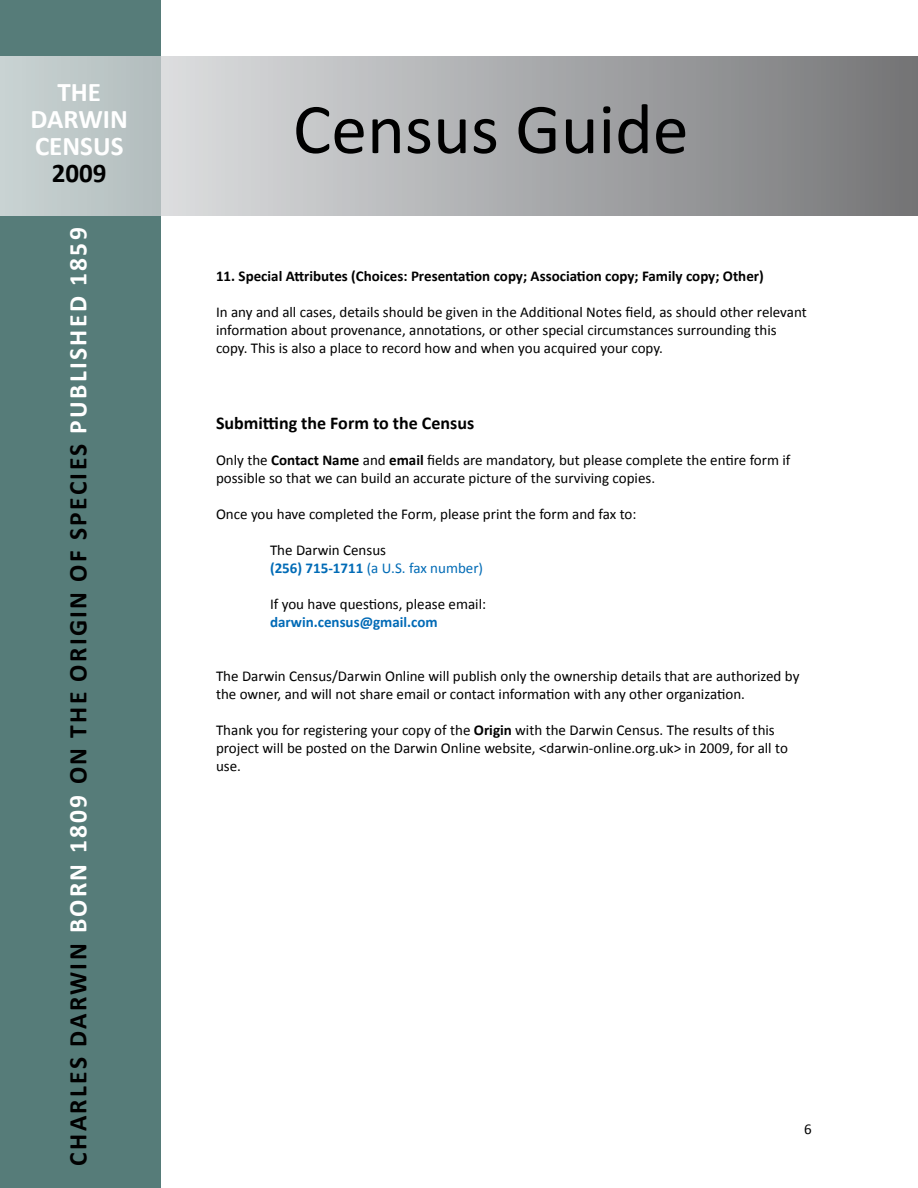
<style>
.page{position:relative;width:918px;height:1188px;background:#fff}
.page>*{position:absolute;margin:0;border:0;box-sizing:border-box;transform-origin:0 0}
.t1{font:72px "Calibri";color:#000}
.t2{font:700 27px/27px "Calibri";color:#fff;text-align:center}
.t3{font:700 27px "Calibri";color:#000}
.t4{font:700 25.5px "Calibri";letter-spacing:.09em;color:#000}
.t5{font:700 18px "Calibri";color:#000}
.t6{font:15px/18px "Calibri";color:#000}
.t7{font:700 15px "Calibri";color:#000}
.t8{font:15px/18px "Calibri";color:#006bb6}
.t9{font:700 15px "Calibri";color:#006ab6}
.s1{color:#fff}
.s2{font-weight:700}
.s3{color:#000}
</style>
<div class="page">
<div style="left:0;top:0;width:161px;height:1188px;background:#567c79"></div>
<svg style="left:0;top:56px;width:918px;height:159px;background:#adafb1"></svg>
<h2 class="t2" style="left:31px;top:78px;width:99px">THE<br>DARWIN<br>CENSUS</h2>
<h2 class="t3" style="left:52px;top:157px;width:56px">2009</h2>
<h3 class="t4" style="left:62px;top:1166px;width:940px;rotate:-90deg">CHARLES DARWIN <span class="s1">BORN 1809</span> ON THE ORIGIN OF SPECIES <span class="s1">PUBLISHED 1859</span></h3>
<h1 class="t1" style="left:293px;top:84px;width:397px">Census Guide</h1>
<p class="t7" style="left:216px;top:267px;width:549px">11. Special Attributes (Choices: Presentation copy; Association copy; Family copy; Other)</p>
<p class="t6" style="left:216px;top:303px;width:592px">In any and all cases, details should be given in the Additional Notes field, as should other relevant information about provenance, annotations, or other special circumstances surrounding this copy. This is also a place to record how and when you acquired your copy.</p>
<p class="t5" style="left:216px;top:412px;width:260px">Submitting the Form to the Census</p>
<p class="t6" style="left:216px;top:450px;width:576px">Only the <span class="s2">Contact Name</span> and <span class="s2">email</span> fields are mandatory, but please complete the entire form if possible so that we can build an accurate picture of the surviving copies.</p>
<p class="t6" style="left:216px;top:504px;width:422px">Once you have completed the Form, please print the form and fax to:</p>
<p class="t8" style="left:270px;top:540px;width:215px"><span class="s3">The Darwin Census<br></span><span class="s2">(256) 715-1711</span> (a U.S. fax number)</p>
<p class="t6" style="left:270px;top:594px;width:218px">If you have questions, please email:</p>
<p class="t9" style="left:270px;top:613px;width:169px">darwin.census@gmail.com</p>
<p class="t6" style="left:216px;top:666px;width:585px">The Darwin Census/Darwin Online will publish only the ownership details that are authorized by the owner, and will not share email or contact information with any other organization.</p>
<p class="t6" style="left:216px;top:720px;width:573px">Thank you for registering your copy of the <span class="s2">Origin</span> with the Darwin Census. The results of this project will be posted on the Darwin Online website, &lt;darwin-online.org.uk&gt; in 2009, for all to use.</p>
<p class="t6" style="left:804px;top:1119px;width:9px">6</p>
</div>
